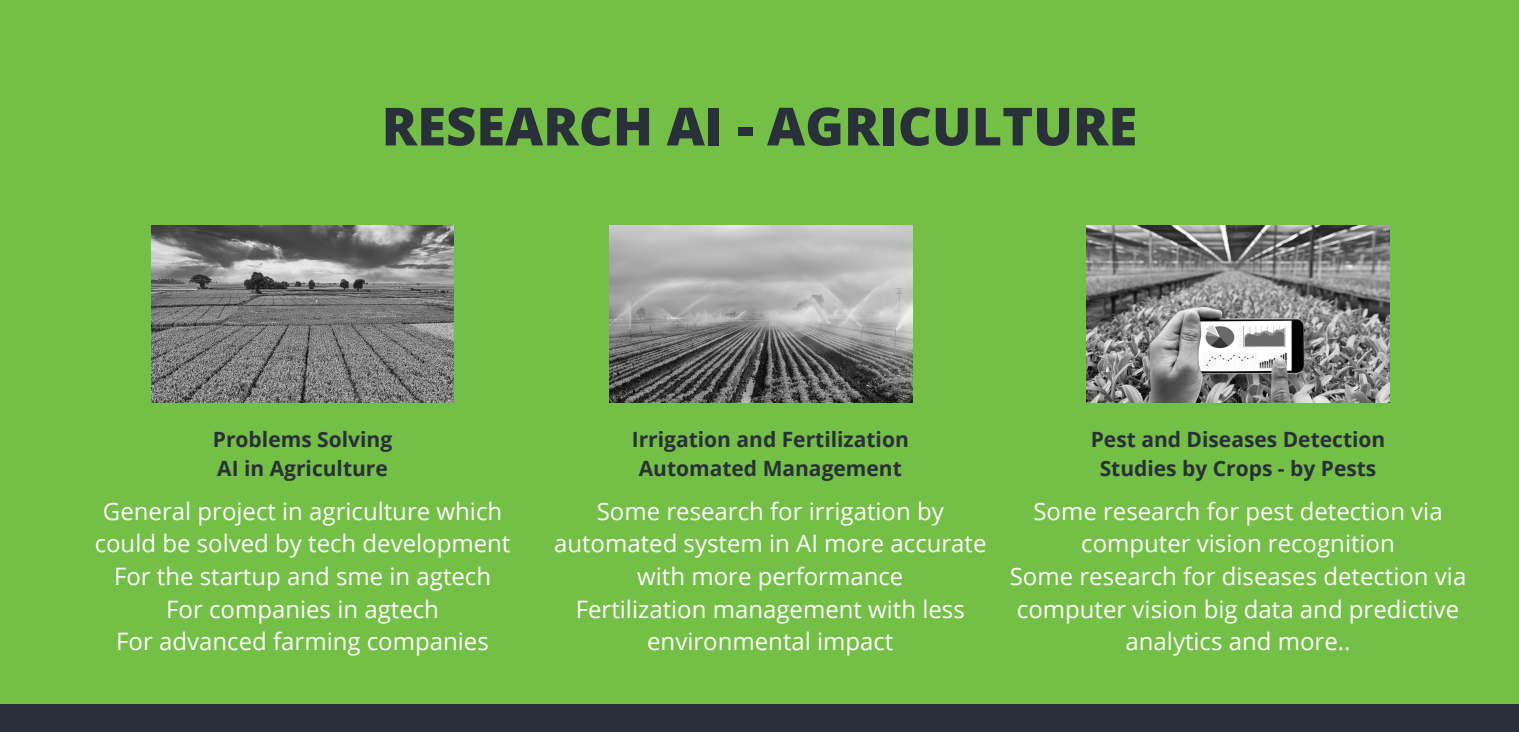
<style>
.page{position:relative;width:1519px;height:732px;background:#fff}
.page>*{position:absolute;margin:0;border:0;box-sizing:border-box;transform-origin:0 0}
.t1{font:800 52.5px "Open Sans";color:#293039}
.t2{font:24px/32.7px "Open Sans";color:#fff;text-align:center}
.t3{font:700 21px "Open Sans";color:#293039}
</style>
<div class="page">
<div style="left:0;top:0;width:1519px;height:731px;background:#74bf46"></div>
<div style="left:0;top:703px;width:1519px;height:28px;background:#293039"></div>
<img style="left:151px;top:226px;width:303px;height:176px">
<img style="left:610px;top:226px;width:302px;height:176px">
<img style="left:1086px;top:226px;width:303px;height:176px">
<h1 class="t1" style="left:382px;top:89px;width:757px">RESEARCH AI - AGRICULTURE</h1>
<p class="t3" style="left:213px;top:424px;width:181px">Problems Solving</p>
<h2 class="t3" style="left:217px;top:453px;width:172px">AI in Agriculture</h2>
<p class="t2" style="left:95px;top:493px;width:417px">General project in agriculture which could be solved by tech development<br>For the startup and sme in agtech<br>For companies in agtech<br>For advanced farming companies</p>
<p class="t3" style="left:632px;top:424px;width:278px">Irrigation and Fertilization</p>
<h2 class="t3" style="left:639px;top:453px;width:265px">Automated Management</h2>
<p class="t2" style="left:554px;top:493px;width:434px">Some research for irrigation by automated system in AI more accurate with more performance<br>Fertilization management with less environmental impact</p>
<p class="t3" style="left:1091px;top:424px;width:296px">Pest and Diseases Detection</p>
<h2 class="t3" style="left:1100px;top:453px;width:278px">Studies by Crops - by Pests</h2>
<p class="t2" style="left:1010px;top:493px;width:458px">Some research for pest detection via computer vision recognition<br>Some research for diseases detection via computer vision big data and predictive analytics and more..</p>
</div>
